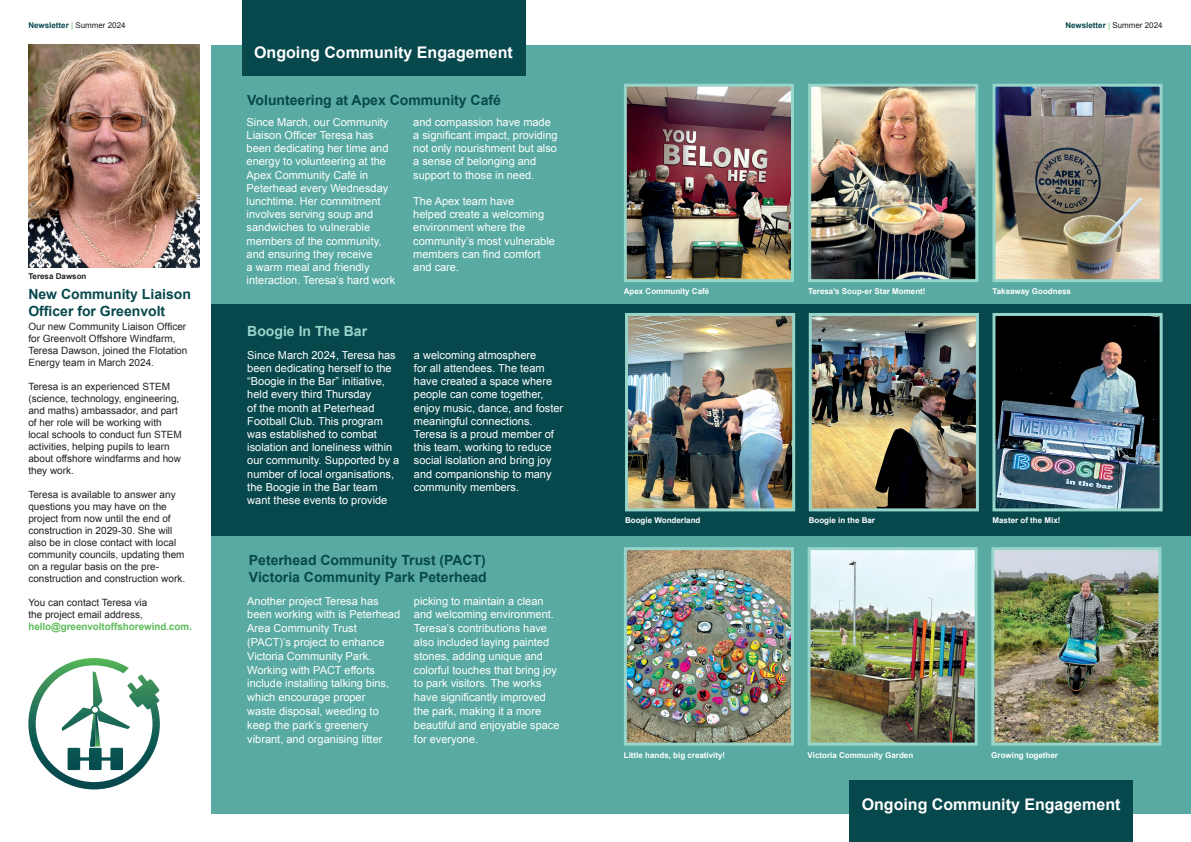
<style>
.page{position:relative;width:1191px;height:842px;background:#fff}
.page>*{position:absolute;margin:0;border:0;box-sizing:border-box;transform-origin:0 0}
.t1{font:700 16px "Arial";color:#fff}
.t2{font:700 14px/16.8px "Arial";color:#07484d}
.t3{font:700 14px "Arial";color:#97d5cb}
.t4{font:11px/13.2px "Arial";color:#fff}
.t5{font:10px/12px "Arial";color:#231f20}
.t6{font:700 10px "Arial";color:#5abb56}
.t7{font:700 8px "Arial";color:#fff}
.t8{font:700 8px "Arial";color:#07484d}
.t9{font:700 8px "Arial";color:#231f20}
.s1{font-weight:400;color:#5abb56}
.s2{font-weight:400;color:#231f20}
</style>
<div class="page">
<div style="left:212px;top:45px;width:979px;height:769px;background:#58aaa2"></div>
<div style="left:212px;top:304px;width:979px;height:232px;background:#07484d"></div>
<div style="left:849px;top:780px;width:283px;height:62px;background:#07484d"></div>
<img style="left:812px;top:88px;width:162px;height:190px">
<div style="left:808px;top:84px;width:170px;height:198px;border:3px solid #97d5cb"></div>
<img style="left:996px;top:88px;width:162px;height:190px">
<div style="left:992px;top:84px;width:170px;height:198px;border:3px solid #97d5cb"></div>
<img style="left:812px;top:317px;width:163px;height:190px">
<div style="left:808px;top:313px;width:171px;height:198px;border:3px solid #97d5cb"></div>
<img style="left:996px;top:317px;width:162px;height:190px">
<div style="left:992px;top:313px;width:170px;height:198px;border:3px solid #97d5cb"></div>
<img style="left:629px;top:317px;width:162px;height:190px">
<div style="left:625px;top:313px;width:170px;height:198px;border:3px solid #97d5cb"></div>
<img style="left:628px;top:88px;width:162px;height:190px">
<div style="left:624px;top:84px;width:170px;height:198px;border:3px solid #97d5cb"></div>
<img style="left:811px;top:551px;width:162px;height:191px">
<div style="left:807px;top:547px;width:170px;height:199px;border:3px solid #97d5cb"></div>
<img style="left:995px;top:551px;width:162px;height:191px">
<div style="left:991px;top:547px;width:170px;height:199px;border:3px solid #97d5cb"></div>
<img style="left:628px;top:551px;width:162px;height:191px">
<div style="left:624px;top:547px;width:170px;height:199px;border:3px solid #97d5cb"></div>
<div style="left:242px;top:0;width:283px;height:76px;background:#07484d"></div>
<img style="left:28px;top:45px;width:172px;height:223px">
<svg style="left:28px;top:658px;width:132px;height:131px"></svg>
<p class="t8" style="left:28px;top:20px;width:99px">Newsletter <span class="s1">|</span> <span class="s2">Summer 2024</span></p>
<p class="t9" style="left:28px;top:271px;width:60px">Teresa Dawson</p>
<p class="t2" style="left:28px;top:286px;width:164px">New Community Liaison<br>Officer for Greenvolt</p>
<p class="t5" style="left:28px;top:321px;width:160px">Our new Community Liaison Officer for Greenvolt Offshore Windfarm,<br>Teresa Dawson, joined the Flotation<br>Energy team in March 2024.</p>
<p class="t5" style="left:28px;top:381px;width:155px">Teresa is an experienced STEM (science, technology, engineering, and maths) ambassador, and part of her role will be working with local schools to conduct fun STEM activities, helping pupils to learn about offshore windfarms and how they work.</p>
<p class="t5" style="left:28px;top:489px;width:158px">Teresa is available to answer any questions you may have on the project from now until the end of construction in 2029-30. She will also be in close contact with local community councils, updating them on a regular basis on the pre&shy;construction and construction work.</p>
<p class="t5" style="left:28px;top:597px;width:120px">You can contact Teresa via the project email address,</p>
<p class="t6" style="left:28px;top:620px;width:165px">hello@greenvoltoffshorewind.com.</p>
<h1 class="t1" style="left:254px;top:42px;width:260px">Ongoing Community Engagement</h1>
<p class="t2" style="left:247px;top:92px;width:255px">Volunteering at Apex Community Café</p>
<p class="t4" style="left:413px;top:116px;width:146px">and compassion have made a significant impact, providing not only nourishment but also a sense of belonging and support to those in need.</p>
<p class="t4" style="left:413px;top:195px;width:143px">The Apex team have<br>helped create a welcoming environment where the community’s most vulnerable members can find comfort and care.</p>
<p class="t4" style="left:247px;top:116px;width:150px">Since March, our Community<br>Liaison Officer Teresa has been dedicating her time and energy to volunteering at the<br>Apex Community Café in<br>Peterhead every Wednesday lunchtime. Her commitment involves serving soup and sandwiches to vulnerable members of the community, and ensuring they receive<br>a warm meal and friendly interaction. Teresa’s hard work</p>
<p class="t3" style="left:247px;top:322px;width:121px">Boogie In The Bar</p>
<p class="t4" style="left:247px;top:348px;width:154px">Since March 2024, Teresa has been dedicating herself to the “Boogie in the Bar” initiative, held every third Thursday<br>of the month at Peterhead<br>Football Club. This program was established to combat isolation and loneliness within our community. Supported by a number of local organisations, the Boogie in the Bar team want these events to provide</p>
<p class="t4" style="left:414px;top:348px;width:151px">a welcoming atmosphere<br>for all attendees. The team have created a space where people can come together, enjoy music, dance, and foster meaningful connections.<br>Teresa is a proud member of this team, working to reduce social isolation and bring joy and companionship to many community members.</p>
<p class="t2" style="left:249px;top:552px;width:239px">Peterhead Community Trust (PACT)<br>Victoria Community Park Peterhead</p>
<p class="t4" style="left:247px;top:594px;width:154px;line-height:13.8px">Another project Teresa has been working with is Peterhead<br>Area Community Trust (PACT)’s project to enhance<br>Victoria Community Park.<br>Working with PACT efforts include installing talking bins, which encourage proper<br>waste disposal, weeding to keep the park’s greenery vibrant, and organising litter</p>
<p class="t4" style="left:414px;top:594px;width:147px;line-height:13.8px">picking to maintain a clean and welcoming environment.<br>Teresa’s contributions have also included laying painted stones, adding unique and colorful touches that bring joy to park visitors. The works have significantly improved the park, making it a more beautiful and enjoyable space for everyone.</p>
<p class="t8" style="left:1065px;top:20px;width:99px">Newsletter <span class="s1">|</span> <span class="s2">Summer 2024</span></p>
<p class="t7" style="left:624px;top:286px;width:87px">Apex Community Café</p>
<p class="t7" style="left:808px;top:286px;width:119px">Teresa’s Soup-er Star Moment!</p>
<p class="t7" style="left:992px;top:286px;width:80px">Takeaway Goodness</p>
<p class="t7" style="left:625px;top:515px;width:77px">Boogie Wonderland</p>
<p class="t7" style="left:808px;top:515px;width:68px">Boogie in the Bar</p>
<p class="t7" style="left:992px;top:515px;width:70px">Master of the Mix!</p>
<p class="t7" style="left:624px;top:749px;width:103px">Little hands, big creativity!</p>
<p class="t7" style="left:807px;top:749px;width:107px">Victoria Community Garden</p>
<p class="t7" style="left:991px;top:749px;width:68px">Growing together</p>
<h1 class="t1" style="left:861px;top:794px;width:260px">Ongoing Community Engagement</h1>
</div>
